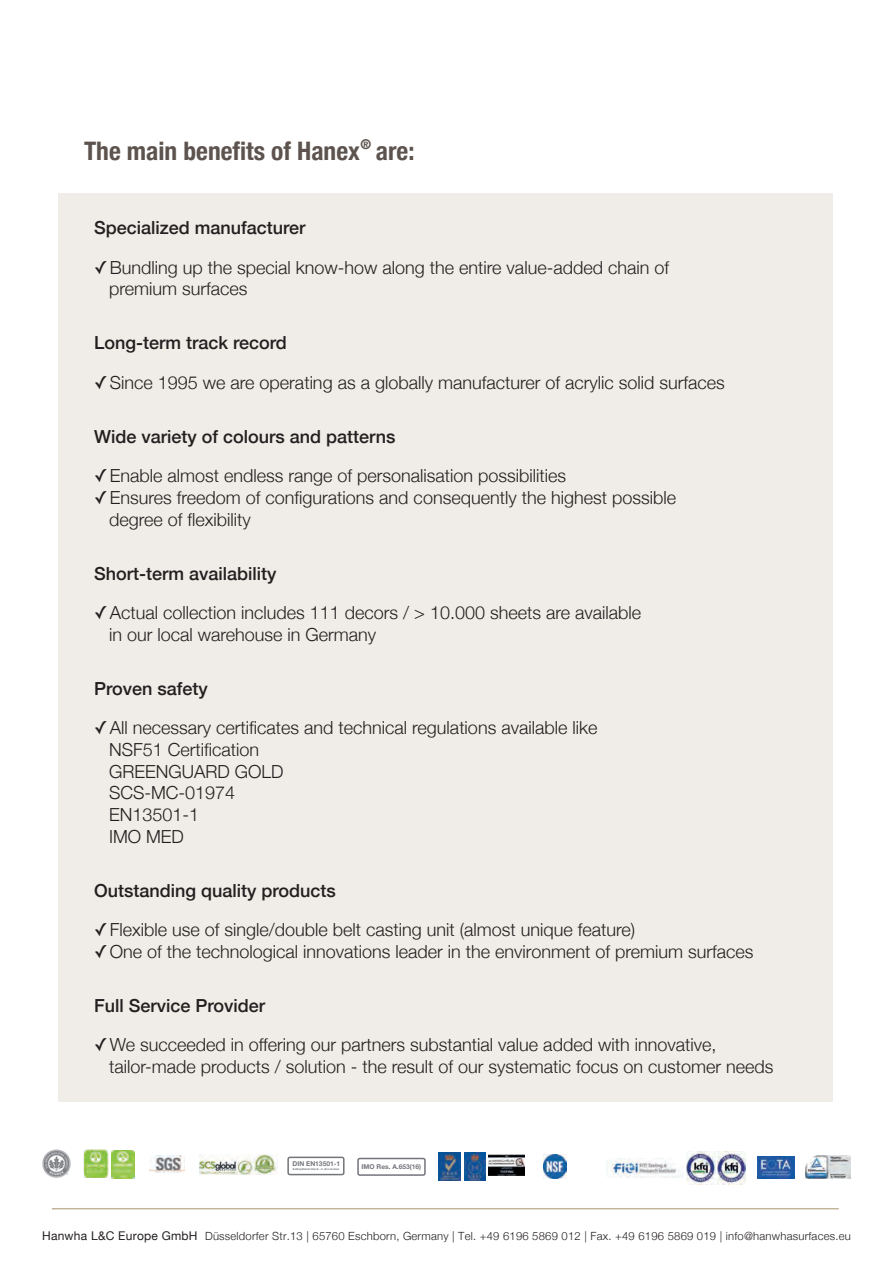
<style>
.page{position:relative;width:893px;height:1263px;background:#fff}
.page>*{position:absolute;margin:0;border:0;box-sizing:border-box;transform-origin:0 0}
.t1{font:700 condensed 25.5px "Helvetica Neue";color:#5d534e}
.t2{font:300 18px/21.6px "Helvetica Neue";color:#231f20}
.t3{font:500 18px "Helvetica Neue";color:#231f20}
.t4{font:700 condensed 13.5px "Helvetica Neue";color:#5d534e}
.t5{font:300 11.25px "Helvetica Neue";letter-spacing:.02em;color:#231f20}
.t6{font:700 6.6px "Helvetica Neue LT Std";color:#73757b}
.t7{font:700 condensed 2.55px "Helvetica Neue";color:#73757b}
.s1{font-family:"Source Code Variable Roman 400";font-weight:400}
.s2{font-weight:400;font-size:12px}
</style>
<div class="page">
<div style="left:58px;top:193px;width:774px;height:909px;background:#f0ece7"></div>
<hr style="left:52px;top:1208px;width:787px;height:1px;background:#c3b49b">
<img style="left:112px;top:1150px;width:22px;height:28px">
<img style="left:84px;top:1149px;width:24px;height:29px">
<img style="left:543px;top:1154px;width:24px;height:24px">
<img style="left:199px;top:1154px;width:78px;height:21px">
<img style="left:607px;top:1159px;width:75px;height:18px">
<div style="left:287px;top:1156px;width:58px;height:19px;border:2px solid #73757b;border-radius:2px"></div>
<div style="left:357px;top:1158px;width:69px;height:18px;border:2px solid #73757b;border-radius:2px"></div>
<img style="left:149px;top:1156px;width:35px;height:17px">
<img style="left:439px;top:1152px;width:21px;height:28px">
<img style="left:488px;top:1155px;width:37px;height:21px">
<img style="left:464px;top:1152px;width:22px;height:28px">
<img style="left:42px;top:1149px;width:29px;height:29px">
<img style="left:686px;top:1152px;width:29px;height:32px">
<img style="left:717px;top:1151px;width:29px;height:33px">
<img style="left:757px;top:1156px;width:38px;height:22px">
<img style="left:805px;top:1156px;width:45px;height:22px">
<p class="t4" style="left:360px;top:133px;width:12px">®</p>
<h1 class="t1" style="left:84px;top:130px;width:332px">The main benefits of Hanex are:</h1>
<p class="t3" style="left:94px;top:213px;width:213px">Specialized manufacturer</p>
<p class="t2" style="left:109px;top:255px;width:561px;text-indent:-15px"><span class="s1">✓</span> Bundling up the special know-how along the entire value-added chain of premium surfaces</p>
<p class="t3" style="left:94px;top:328px;width:194px">Long-term track record</p>
<p class="t2" style="left:94px;top:370px;width:632px"><span class="s1">✓</span> Since 1995 we are operating as a globally manufacturer of acrylic solid surfaces</p>
<p class="t3" style="left:94px;top:422px;width:303px">Wide variety of colours and patterns</p>
<p class="t2" style="left:94px;top:464px;width:474px"><span class="s1">✓</span> Enable almost endless range of personalisation possibilities</p>
<p class="t2" style="left:109px;top:485px;width:568px;text-indent:-15px"><span class="s1">✓</span> Ensures freedom of configurations and consequently the highest possible degree of flexibility</p>
<p class="t3" style="left:94px;top:559px;width:184px">Short-term availability</p>
<p class="t2" style="left:109px;top:601px;width:534px;text-indent:-15px"><span class="s1">✓</span> Actual collection includes 111 decors / &gt; 10.000 sheets are available in our local warehouse in Germany</p>
<p class="t3" style="left:94px;top:674px;width:115px">Proven safety</p>
<p class="t2" style="left:109px;top:716px;width:490px;text-indent:-15px"><span class="s1">✓</span> All necessary certificates and technical regulations available like<br>NSF51 Certification<br>GREENGUARD GOLD<br>SCS-MC-01974<br>EN13501-1<br>IMO MED</p>
<p class="t3" style="left:94px;top:876px;width:243px">Outstanding quality products</p>
<p class="t2" style="left:94px;top:917px;width:543px"><span class="s1">✓</span> Flexible use of single/double belt casting unit (almost unique feature)</p>
<p class="t2" style="left:94px;top:939px;width:661px"><span class="s1">✓</span> One of the technological innovations leader in the environment of premium surfaces</p>
<p class="t3" style="left:94px;top:991px;width:173px">Full Service Provider</p>
<p class="t2" style="left:109px;top:1033px;width:666px;text-indent:-15px"><span class="s1">✓</span> We succeeded in offering our partners substantial value added with innovative, tailor-made products / solution - the result of our systematic focus on customer needs</p>
<p class="t6" style="left:292px;top:1160px;width:49px">DIN EN13501-1</p>
<p class="t7" style="left:293px;top:1167px;width:48px">Building Material Class B - s1, d0 in all colors</p>
<p class="t6" style="left:362px;top:1163px;width:61px">IMO Res. A.653(16)</p>
<p class="t5" style="left:42px;top:1227px;width:810px"><span class="s2">Hanwha L&amp;C Europe GmbH</span> Düsseldorfer Str.13 | 65760 Eschborn, Germany | Tel. +49 6196 5869 012 | Fax. +49 6196 5869 019 | info@hanwhasurfaces.eu</p>
</div>
